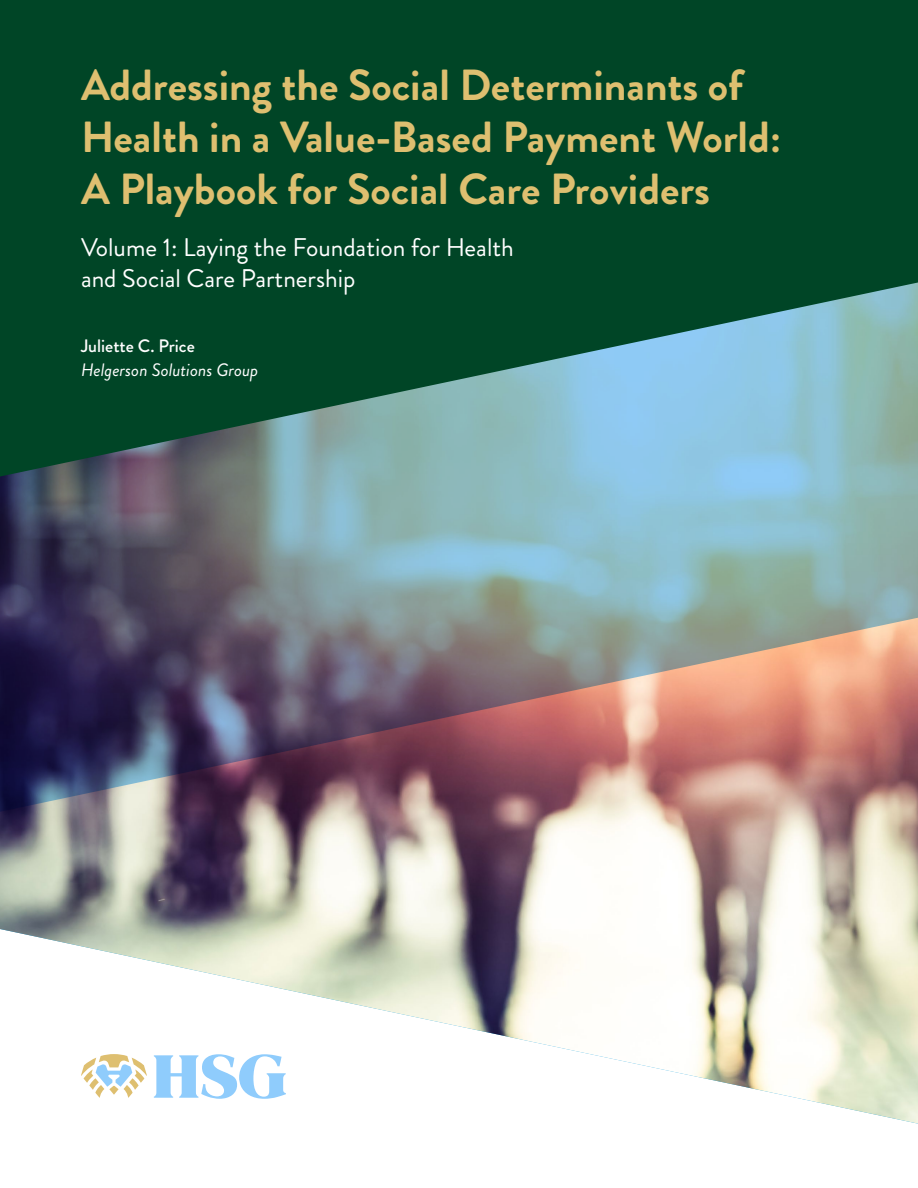
<style>
.page{position:relative;width:918px;height:1188px;background:#fff}
.page>*{position:absolute;margin:0;border:0;box-sizing:border-box;transform-origin:0 0}
.t1{font:700 43.5px/52.2px "Brandon Grotesque";color:#debf70}
.t2{font:25.5px/30.6px "Brandon Grotesque";color:#fff}
.t3{font:italic 18px "Brandon Grotesque";color:#fff}
.t4{font:500 18px "Brandon Grotesque";color:#fff}
</style>
<div class="page">
<img style="left:0;top:815px;width:918px;height:309px">
<img style="left:0;top:477px;width:918px;height:338px">
<svg style="left:0;top:0;width:918px;height:477px;background:#1c5c46"></svg>
<svg style="left:154px;top:1054px;width:132px;height:45px"></svg>
<svg style="left:81px;top:1054px;width:66px;height:44px"></svg>
<div style="left:785px;top:37px;width:52px;height:35px;background:#004526"></div>
<p class="t1" style="left:81px;top:59px;width:702px">Addressing the Social Determinants of<br>Health in a Value-Based Payment World:<br>A Playbook for Social Care Providers</p>
<p class="t2" style="left:81px;top:232px;width:434px">Volume 1: Laying the Foundation for Health and Social Care Partnership</p>
<p class="t4" style="left:81px;top:333px;width:115px">Juliette C. Price</p>
<p class="t3" style="left:81px;top:357px;width:179px">Helgerson Solutions Group</p>
</div>
